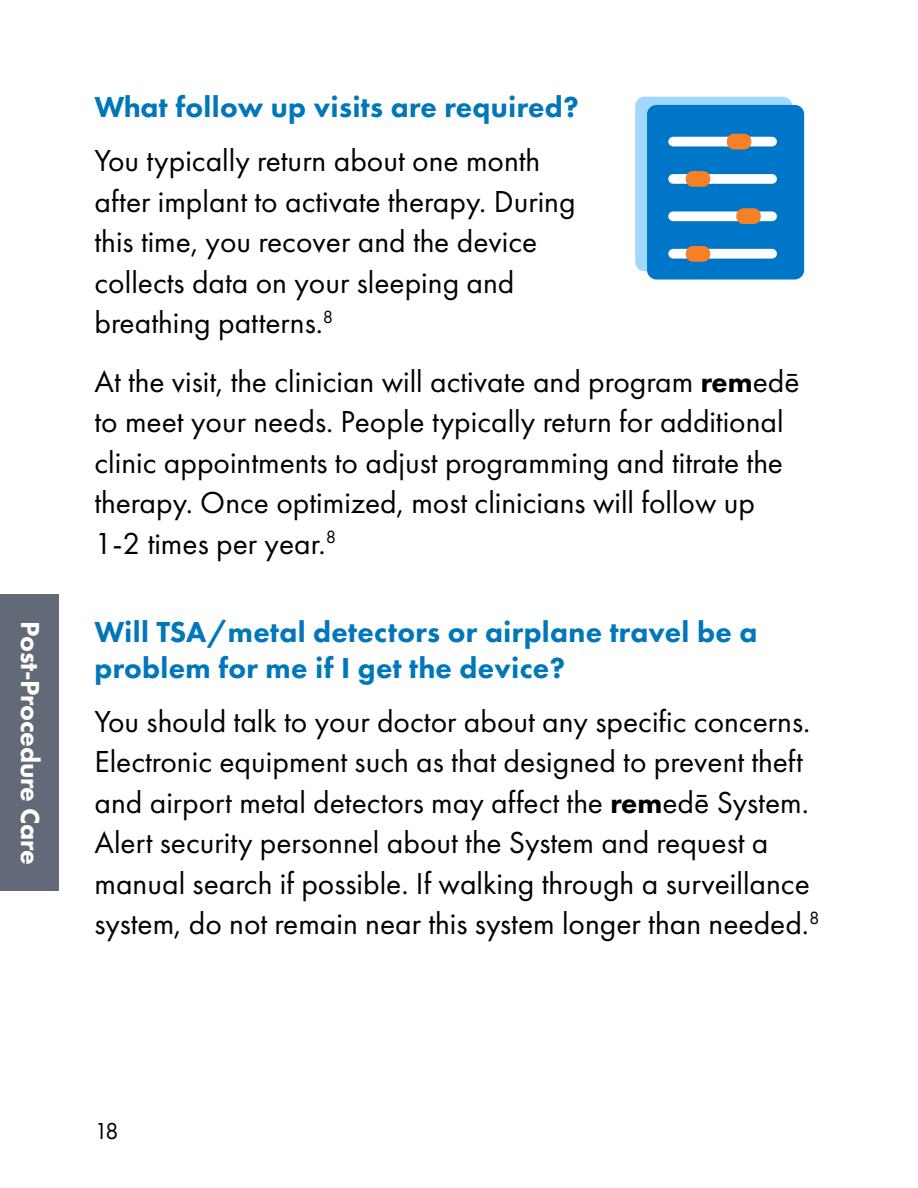
<style>
.page{position:relative;width:918px;height:1188px;background:#fff}
.page>*{position:absolute;margin:0;border:0;box-sizing:border-box;transform-origin:0 0}
.t1{font:31.5px/40.5px "Futura PT";color:#000}
.t2{font:800 30px/36px "Futura PT";letter-spacing:.01em;color:#0076bb}
.t3{font:800 27px "Futura PT";letter-spacing:-.01em;color:#fff}
.t4{font:24px "Futura PT";color:#000}
.s1{font-weight:800;font-size:29.7px}
</style>
<div class="page">
<div style="left:0;top:594px;width:58px;height:297px;background:#636a77"></div>
<div style="left:635px;top:97px;width:157px;height:174px;background:#a1d8ff;border-radius:9px"></div>
<div style="left:647px;top:105px;width:157px;height:174px;background:#0076c8;border-radius:9px"></div>
<div style="left:673px;top:211px;width:99px;height:10px;background:#fff"></div>
<div style="left:673px;top:174px;width:99px;height:10px;background:#fff"></div>
<div style="left:673px;top:249px;width:99px;height:10px;background:#fff"></div>
<div style="left:686px;top:171px;width:24px;height:16px;background:#f58025;border-radius:7px"></div>
<div style="left:686px;top:246px;width:24px;height:16px;background:#f58025;border-radius:7px"></div>
<div style="left:736px;top:208px;width:25px;height:16px;background:#f58025;border-radius:7px"></div>
<div style="left:673px;top:137px;width:99px;height:9px;background:#fff"></div>
<div style="left:727px;top:134px;width:24px;height:15px;background:#f58025;border-radius:7px"></div>
<p class="t3" style="left:47px;top:621px;width:245px;rotate:90deg">Post-Procedure Care</p>
<p class="t2" style="left:94px;top:89px;width:486px">What follow up visits are required?</p>
<p class="t1" style="left:94px;top:140px;width:483px">You typically return about one month after implant to activate therapy. During this time, you recover and the device collects data on your sleeping and breathing patterns.<sup>8</sup></p>
<p class="t1" style="left:94px;top:361px;width:707px">At the visit, the clinician will activate and program <span class="s1">rem</span>edē to meet your needs. People typically return for additional clinic appointments to adjust programming and titrate the therapy. Once optimized, most clinicians will follow up 1-2 times per year.<sup>8</sup></p>
<p class="t2" style="left:94px;top:613px;width:664px">Will TSA/metal detectors or airplane travel be a problem for me if I get the device?</p>
<p class="t1" style="left:94px;top:701px;width:727px">You should talk to your doctor about any specific concerns.<br>Electronic equipment such as that designed to prevent theft and airport metal detectors may affect the <span class="s1">rem</span>edē System.<br>Alert security personnel about the System and request a manual search if possible. If walking through a surveillance system, do not remain near this system longer than needed.<sup>8</sup></p>
<p class="t4" style="left:94px;top:1117px;width:26px">18</p>
</div>
